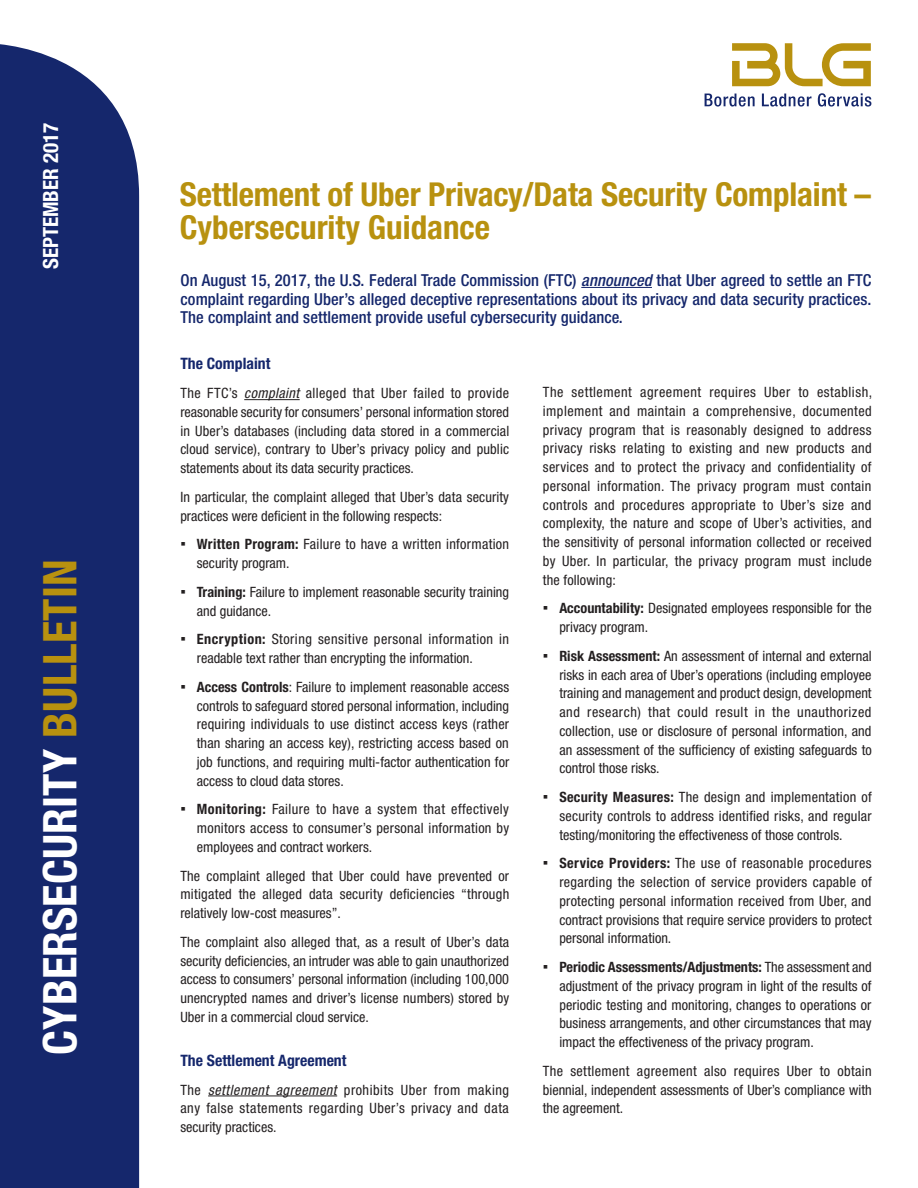
<style>
.page{position:relative;width:918px;height:1188px;background:#fff}
.page>*{position:absolute;margin:0;border:0;box-sizing:border-box;transform-origin:0 0}
.t1{font:700 condensed 46.5px "Helvetica Neue LT Pro";letter-spacing:.005em;color:#fff}
.Headline{font:700 condensed 33px/33px "Helvetica Neue LT Pro";letter-spacing:-.005em;color:#b8910f}
.t2{font:700 condensed 21px "Helvetica Neue LT Pro";color:#fff}
.Blue_text_-_Body{font:500 condensed 16.5px/18.8px "Helvetica Neue LT Pro";letter-spacing:.005em;color:#15276c;text-align:justify}
.t3{font:700 condensed 15.75px "Helvetica Neue LT Pro";color:#15276c}
.BULLET{font:condensed 14.25px/18.8px "Helvetica Neue LT Pro";color:#231f20;text-align:justify}
.Body_-__full_justify{font:condensed 14.25px/18.8px "Helvetica Neue LT Pro";color:#231f20;text-align:justify}
.BULLET-2{font:condensed 14.25px/18.8px "Helvetica Neue LT Pro";letter-spacing:.02em;color:#231f20}
.s1{color:#b8910f}
.s2{font-style:italic}
.s3{font-family:"Arial";font-stretch:normal;font-size:15.75px}
.s4{font-weight:700}
</style>
<div class="page">
<div style="left:0;top:44px;width:139px;height:1144px;background:#15276c"></div>
<svg style="left:705px;top:94px;width:50px;height:13px"></svg>
<svg style="left:762px;top:94px;width:50px;height:13px"></svg>
<svg style="left:818px;top:93px;width:53px;height:14px"></svg>
<svg style="left:732px;top:43px;width:139px;height:43px"></svg>
<hr style="left:581px;top:287px;width:71px;height:1px;background:#15276c">
<hr style="left:244px;top:399px;width:56px;height:1px;background:#231f20">
<hr style="left:208px;top:1096px;width:129px;height:1px;background:#231f20">
<p class="t2" style="left:38px;top:269px;width:148px;rotate:-90deg">SEPTEMBER 2017</p>
<p class="t1" style="left:32px;top:1055px;width:497px;rotate:-90deg">CYBERSECURITY <span class="s1">BULLETIN</span></p>
<p class="Headline" style="left:180px;top:177px;width:693px">Settlement of Uber Privacy/Data Security Complaint –<br>Cybersecurity Guidance</p>
<p class="Blue_text_-_Body" style="left:181px;top:270px;width:692px">On August 15, 2017, the U.S. Federal Trade Commission (FTC) <span class="s2">announced</span> that Uber agreed to settle an FTC complaint regarding Uber’s alleged deceptive representations about its privacy and data security practices.<br>The complaint and settlement provide useful cybersecurity guidance.</p>
<p class="t3" style="left:180px;top:354px;width:92px">The Complaint</p>
<p class="Body_-__full_justify" style="left:180px;top:384px;width:330px">The FTC’s <span class="s2">complaint</span> alleged that Uber failed to provide reasonable security for consumers’ personal information stored in Uber’s databases (including data stored in a commercial cloud service), contrary to Uber’s privacy policy and public statements about its data security practices.</p>
<p class="Body_-__full_justify" style="left:180px;top:487px;width:330px">In particular, the complaint alleged that Uber’s data security practices were deficient in the following respects:</p>
<p class="BULLET-2" style="left:197px;top:535px;width:314px;text-indent:-17px"><span class="s3">▪</span> <span class="s4">Written Program:</span> Failure to have a written information security program.</p>
<p class="BULLET" style="left:197px;top:582px;width:314px;text-indent:-17px"><span class="s3">▪</span> <span class="s4">Training:</span> Failure to implement reasonable security training and guidance.</p>
<p class="BULLET" style="left:197px;top:630px;width:314px;text-indent:-17px"><span class="s3">▪</span> <span class="s4">Encryption:</span> Storing sensitive personal information in readable text rather than encrypting the information.</p>
<p class="BULLET" style="left:197px;top:677px;width:314px;text-indent:-17px"><span class="s3">▪</span> <span class="s4">Access Controls</span>: Failure to implement reasonable access controls to safeguard stored personal information, including requiring individuals to use distinct access keys (rather than sharing an access key), restricting access based on job functions, and requiring multi-factor authentication for access to cloud data stores.</p>
<p class="BULLET" style="left:197px;top:800px;width:314px;text-indent:-17px"><span class="s3">▪</span> <span class="s4">Monitoring:</span> Failure to have a system that effectively monitors access to consumer’s personal information by employees and contract workers.</p>
<p class="Body_-__full_justify" style="left:180px;top:866px;width:330px">The complaint alleged that Uber could have prevented or mitigated the alleged data security deficiencies “through relatively low-cost measures”.</p>
<p class="Body_-__full_justify" style="left:180px;top:932px;width:331px">The complaint also alleged that, as a result of Uber’s data security deficiencies, an intruder was able to gain unauthorized access to consumers’ personal information (including 100,000 unencrypted names and driver’s license numbers) stored by Uber in a commercial cloud service.</p>
<p class="t3" style="left:180px;top:1051px;width:168px">The Settlement Agreement</p>
<p class="Body_-__full_justify" style="left:180px;top:1080px;width:330px">The <span class="s2">settlement agreement</span> prohibits Uber from making any false statements regarding Uber’s privacy and data security practices.</p>
<p class="Body_-__full_justify" style="left:543px;top:383px;width:331px">The settlement agreement requires Uber to establish, implement and maintain a comprehensive, documented privacy program that is reasonably designed to address privacy risks relating to existing and new products and services and to protect the privacy and confidentiality of personal information. The privacy program must contain controls and procedures appropriate to Uber’s size and complexity, the nature and scope of Uber’s activities, and the sensitivity of personal information collected or received by Uber. In particular, the privacy program must include the following:</p>
<p class="BULLET" style="left:559px;top:599px;width:314px;text-indent:-16px"><span class="s3">▪</span> <span class="s4">Accountability:</span> Designated employees responsible for the privacy program.</p>
<p class="BULLET" style="left:559px;top:646px;width:314px;text-indent:-16px"><span class="s3">▪</span> <span class="s4">Risk Assessment:</span> An assessment of internal and external risks in each area of Uber’s operations (including employee training and management and product design, development and research) that could result in the unauthorized collection, use or disclosure of personal information, and an assessment of the sufficiency of existing safeguards to control those risks.</p>
<p class="BULLET" style="left:559px;top:788px;width:314px;text-indent:-16px"><span class="s3">▪</span> <span class="s4">Security Measures:</span> The design and implementation of security controls to address identified risks, and regular testing/monitoring the effectiveness of those controls.</p>
<p class="BULLET" style="left:559px;top:854px;width:314px;text-indent:-16px"><span class="s3">▪</span> <span class="s4">Service Providers:</span> The use of reasonable procedures regarding the selection of service providers capable of protecting personal information received from Uber, and contract provisions that require service providers to protect personal information.</p>
<p class="BULLET" style="left:559px;top:958px;width:314px;text-indent:-16px"><span class="s3">▪</span> <span class="s4">Periodic Assessments/Adjustments:</span> The assessment and adjustment of the privacy program in light of the results of periodic testing and monitoring, changes to operations or business arrangements, and other circumstances that may impact the effectiveness of the privacy program.</p>
<p class="Body_-__full_justify" style="left:543px;top:1061px;width:330px">The settlement agreement also requires Uber to obtain biennial, independent assessments of Uber’s compliance with the agreement.</p>
</div>
